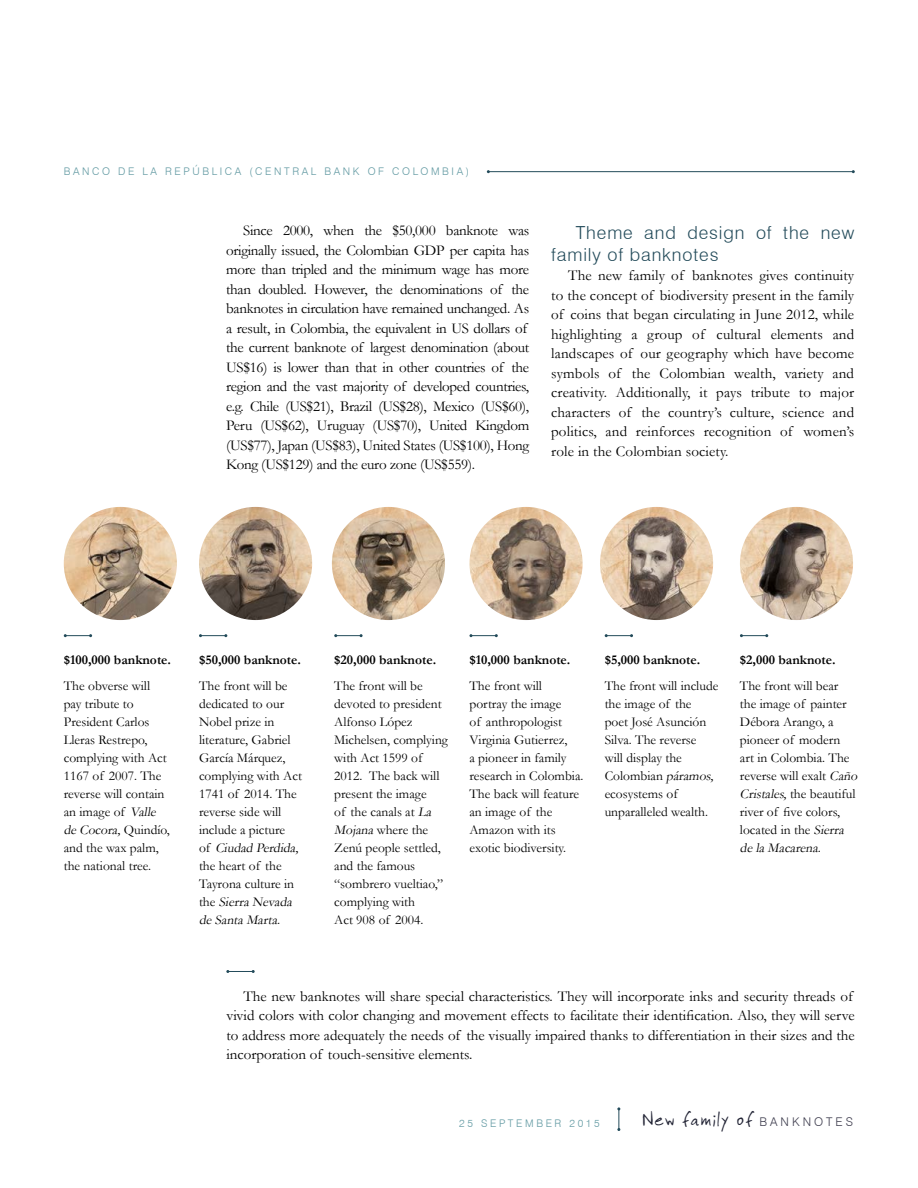
<style>
.page{position:relative;width:918px;height:1188px;background:#fff}
.page>*{position:absolute;margin:0;border:0;box-sizing:border-box;transform-origin:0 0}
.t1{font:21px "Faraco Hand";letter-spacing:.05em;color:#222435}
.t2{font:300 18px/21.6px "Swiss 721 BT";letter-spacing:.05em;color:#234b5a}
.t3{font:15px/19.5px "Garamond";letter-spacing:-.02em;color:#000}
.t4{font:15px/19.5px "Garamond";color:#000}
.t5{font:13.5px/18px "Garamond";color:#000}
.t6{font:700 13.5px "Garamond";color:#000}
.t7{font:300 10.5px "Swiss 721 BT";letter-spacing:.25em;color:#6199a2}
.s1{font-style:italic}
.s2{font-family:"Swiss 721 BT";font-weight:300;font-size:12px;color:#403f50}
</style>
<div class="page">
<hr style="left:488px;top:171px;width:365px;height:1px;background:#234b5a">
<svg style="left:617px;top:1107px;width:3px;height:24px"></svg>
<img style="left:469px;top:507px;width:114px;height:113px;border-radius:57px">
<img style="left:64px;top:507px;width:113px;height:113px;border-radius:57px">
<img style="left:332px;top:507px;width:113px;height:113px;border-radius:57px">
<img style="left:740px;top:507px;width:113px;height:113px;border-radius:57px">
<img style="left:199px;top:507px;width:113px;height:113px;border-radius:57px">
<img style="left:600px;top:507px;width:113px;height:113px;border-radius:57px">
<svg style="left:64px;top:634px;width:28px;height:3px"></svg>
<svg style="left:199px;top:634px;width:28px;height:3px"></svg>
<svg style="left:334px;top:634px;width:29px;height:3px"></svg>
<svg style="left:469px;top:634px;width:29px;height:3px"></svg>
<svg style="left:605px;top:634px;width:28px;height:3px"></svg>
<svg style="left:740px;top:634px;width:28px;height:3px"></svg>
<svg style="left:226px;top:970px;width:29px;height:3px"></svg>
<p class="t7" style="left:64px;top:165px;width:407px">BANCO DE LA REPÚBLICA (CENTRAL BANK OF COLOMBIA)</p>
<p class="t3" style="left:226px;top:221px;width:305px;text-indent:17px">Since 2000, when the $50,000 banknote was originally issued, the Colombian GDP per capita has more than tripled and the minimum wage has more than doubled. However, the denominations of the banknotes in circulation have remained unchanged. As a result, in Colombia, the equivalent in US dollars of the current banknote of largest denomination (about US$16) is lower than that in other countries of the region and the vast majority of developed countries, e.g. Chile (US$21), Brazil (US$28), Mexico (US$60), Peru (US$62), Uruguay (US$70), United Kingdom (US$77), Japan (US$83), United States (US$100), Hong Kong (US$129) and the euro zone (US$559).</p>
<h2 class="t2" style="left:551px;top:222px;width:304px;text-indent:25px">Theme and design of the new family of banknotes</h2>
<p class="t3" style="left:551px;top:266px;width:305px;text-align:justify;text-indent:17px">The new family of banknotes gives continuity to the concept of biodiversity present in the family of coins that began circulating in June 2012, while highlighting a group of cultural elements and landscapes of our geography which have become symbols of the Colombian wealth, variety and creativity. Additionally, it pays tribute to major characters of the country’s culture, science and politics, and reinforces recognition of women’s role in the Colombian society.</p>
<p class="t6" style="left:64px;top:650px;width:109px">$100,000 banknote.</p>
<p class="t5" style="left:64px;top:677px;width:108px">The obverse will pay tribute to<br>President Carlos<br>Lleras Restrepo, complying with Act<br>1167 of 2007. The reverse will contain an image of <span class="s1">Valle de Cocora,</span>Quindío, and the wax palm, the national tree.</p>
<p class="t6" style="left:199px;top:650px;width:103px">$50,000 banknote.</p>
<p class="t5" style="left:199px;top:677px;width:104px">The front will be dedicated to our<br>Nobel prize in literature, Gabriel<br>García Márquez, complying with Act<br>1741 of 2014. The reverse side will include a picture<br>o f <span class="s1">Ciudad Perdida, </span>the heart of the<br>Tayrona culture in<br>t h e <span class="s1">Sierra Nevada de Santa Marta.</span></p>
<p class="t6" style="left:334px;top:650px;width:103px">$20,000 banknote.</p>
<p class="t5" style="left:334px;top:677px;width:115px">The front will be devoted to president<br>Alfonso López<br>Michelsen, complying with Act 1599 of<br>2012. The back will present the image<br>of the canals at <span class="s1">La<br>Mojana</span> where the<br>Zenú people settled, and the famous “sombrero vueltiao,” complying with<br>Act 908 of 2004.</p>
<p class="t6" style="left:469px;top:650px;width:102px">$10,000 banknote.</p>
<p class="t5" style="left:469px;top:677px;width:115px">The front will<br>portray the image<br>of anthropologist<br>Virginia Gutierrez,<br>a pioneer in family research in Colombia.<br>The back will feature an image of the<br>Amazon with its exotic biodiversity.</p>
<p class="t6" style="left:605px;top:650px;width:97px">$5,000 banknote.</p>
<p class="t5" style="left:605px;top:677px;width:115px">The front will include the image of the<br>poet José Asunción<br>Silva. The reverse<br>will display the<br>Colombian <span class="s1">páramos, </span>ecosystems of unparalleled wealth.</p>
<p class="t6" style="left:740px;top:650px;width:97px">$2,000 banknote.</p>
<p class="t5" style="left:740px;top:677px;width:122px">The front will bear<br>the image of painter<br>Débora Arango, a pioneer of modern<br>art in Colombia. The reverse will exalt <span class="s1">Caño<br>Cristales,</span>the beautiful river of five colors, located in the <span class="s1">Sierra de la Macarena.</span></p>
<p class="t4" style="left:226px;top:986px;width:630px;text-indent:17px">The new banknotes will share special characteristics. They will incorporate inks and security threads of vivid colors with color changing and movement effects to facilitate their identification. Also, they will serve to address more adequately the needs of the visually impaired thanks to differentiation in their sizes and the incorporation of touch-sensitive elements.</p>
<p class="t7" style="left:459px;top:1117px;width:142px">25 SEPTEMBER 2015</p>
<h1 class="t1" style="left:642px;top:1107px;width:212px">New family of <span class="s2">BANKNOTES</span></h1>
</div>
